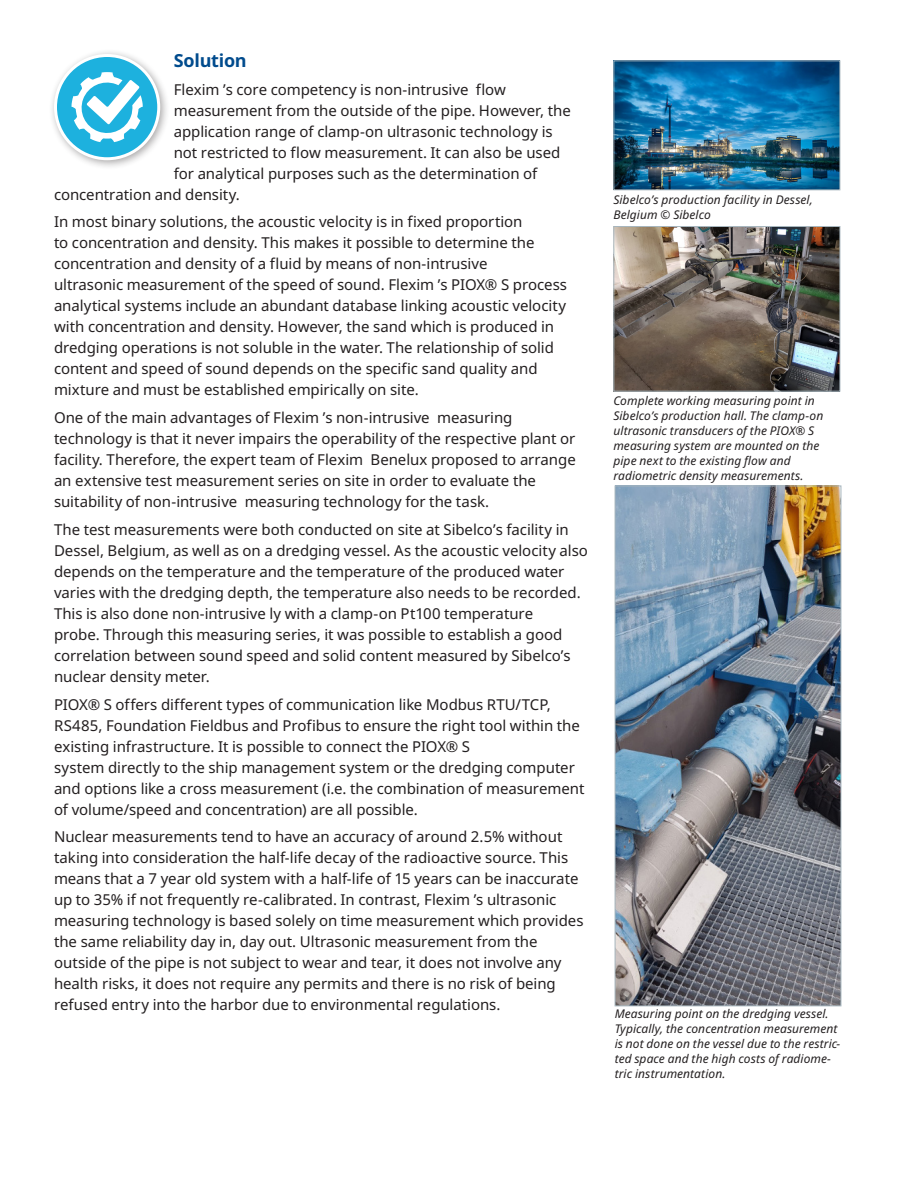
<style>
.page{position:relative;width:918px;height:1188px;background:#fff}
.page>*{position:absolute;margin:0;border:0;box-sizing:border-box;transform-origin:0 0}
.Body-Paragraph_10_14{font:700 18px "Noto Sans";letter-spacing:-.015em;color:#004b8d}
.Body-Paragraph_10_14-2{font:15px/21px "Noto Sans";letter-spacing:-.005em;color:#231f20}
.Photo_Caption_7_8{font:italic 12px/15px "Noto Sans";letter-spacing:.005em;color:#231f20}
</style>
<div class="page">
<div style="left:48px;top:48px;width:122px;height:122px;background:#231f20;opacity:.4"></div>
<div style="left:56px;top:56px;width:103px;height:103px;background:#1db1de;border-radius:50%"></div>
<div style="left:54px;top:54px;width:106px;height:106px;border:3px solid #fff;border-radius:50%"></div>
<svg style="left:71px;top:72px;width:72px;height:70px"></svg>
<img style="left:615px;top:62px;width:223px;height:126px">
<img style="left:615px;top:228px;width:223px;height:162px">
<div style="left:613px;top:226px;width:227px;height:166px;border:1px solid #a7b6be"></div>
<img style="left:617px;top:488px;width:222px;height:516px">
<div style="left:615px;top:486px;width:226px;height:520px;border:1px solid #a7b6be"></div>
<p class="Body-Paragraph_10_14" style="left:174px;top:50px;width:74px">Solution</p>
<p class="Body-Paragraph_10_14-2" style="left:174px;top:79px;width:334px">Flexim ’s core competency is non-intrusive flow</p>
<p class="Body-Paragraph_10_14-2" style="left:174px;top:100px;width:399px">measurement from the outside of the pipe. However, the</p>
<p class="Body-Paragraph_10_14-2" style="left:174px;top:121px;width:380px">application range of clamp-on ultrasonic technology is</p>
<p class="Body-Paragraph_10_14-2" style="left:174px;top:142px;width:388px">not restricted to flow measurement. It can also be used</p>
<p class="Body-Paragraph_10_14-2" style="left:174px;top:163px;width:365px">for analytical purposes such as the determination of</p>
<p class="Body-Paragraph_10_14-2" style="left:54px;top:184px;width:187px">concentration and density.</p>
<p class="Body-Paragraph_10_14-2" style="left:54px;top:212px;width:515px">In most binary solutions, the acoustic velocity is in fixed proportion<br>to concentration and density. This makes it possible to determine the concentration and density of a fluid by means of non-intrusive<br>ultrasonic measurement of the speed of sound. Flexim ’s PIOX® S process analytical systems include an abundant database linking acoustic velocity with concentration and density. However, the sand which is produced in dredging operations is not soluble in the water. The relationship of solid content and speed of sound depends on the specific sand quality and mixture and must be established empirically on site.</p>
<p class="Body-Paragraph_10_14-2" style="left:54px;top:407px;width:523px">One of the main advantages of Flexim ’s non-intrusive measuring technology is that it never impairs the operability of the respective plant or facility. Therefore, the expert team of Flexim Benelux proposed to arrange an extensive test measurement series on site in order to evaluate the suitability of non-intrusive measuring technology for the task.</p>
<p class="Body-Paragraph_10_14-2" style="left:54px;top:519px;width:535px">The test measurements were both conducted on site at Sibelco’s facility in Dessel, Belgium, as well as on a dredging vessel. As the acoustic velocity also depends on the temperature and the temperature of the produced water varies with the dredging depth, the temperature also needs to be recorded.<br>This is also done non-intrusive ly with a clamp-on Pt100 temperature<br>probe. Through this measuring series, it was possible to establish a good correlation between sound speed and solid content measured by Sibelco’s nuclear density meter.</p>
<p class="Body-Paragraph_10_14-2" style="left:54px;top:694px;width:532px">PIOX® S offers different types of communication like Modbus RTU/TCP, RS485, Foundation Fieldbus and Profibus to ensure the right tool within the existing infrastructure. It is possible to connect the PIOX® S<br>system directly to the ship management system or the dredging computer and options like a cross measurement (i.e. the combination of measurement of volume/speed and concentration) are all possible.</p>
<p class="Body-Paragraph_10_14-2" style="left:54px;top:827px;width:531px">Nuclear measurements tend to have an accuracy of around 2.5% without taking into consideration the half-life decay of the radioactive source. This means that a 7 year old system with a half-life of 15 years can be inaccurate up to 35% if not frequently re-calibrated. In contrast, Flexim ’s ultrasonic measuring technology is based solely on time measurement which provides the same reliability day in, day out. Ultrasonic measurement from the outside of the pipe is not subject to wear and tear, it does not involve any health risks, it does not require any permits and there is no risk of being refused entry into the harbor due to environmental regulations.</p>
<p class="Photo_Caption_7_8" style="left:613px;top:192px;width:201px">Sibelco’s production facility in Dessel,<br>Belgium © Sibelco</p>
<p class="Photo_Caption_7_8" style="left:613px;top:393px;width:212px">Complete working measuring point in Sibelco’s production hall. The clamp-on ultrasonic transducers of the PIOX® S measuring system are mounted on the pipe next to the existing flow and radiometric density measurements.</p>
<p class="Photo_Caption_7_8" style="left:615px;top:1006px;width:227px">Measuring point on the dredging vessel.<br>Typically, the concentration measurement is not done on the vessel due to the restric&shy;ted space and the high costs of radiome&shy;tric instrumentation.</p>
</div>
